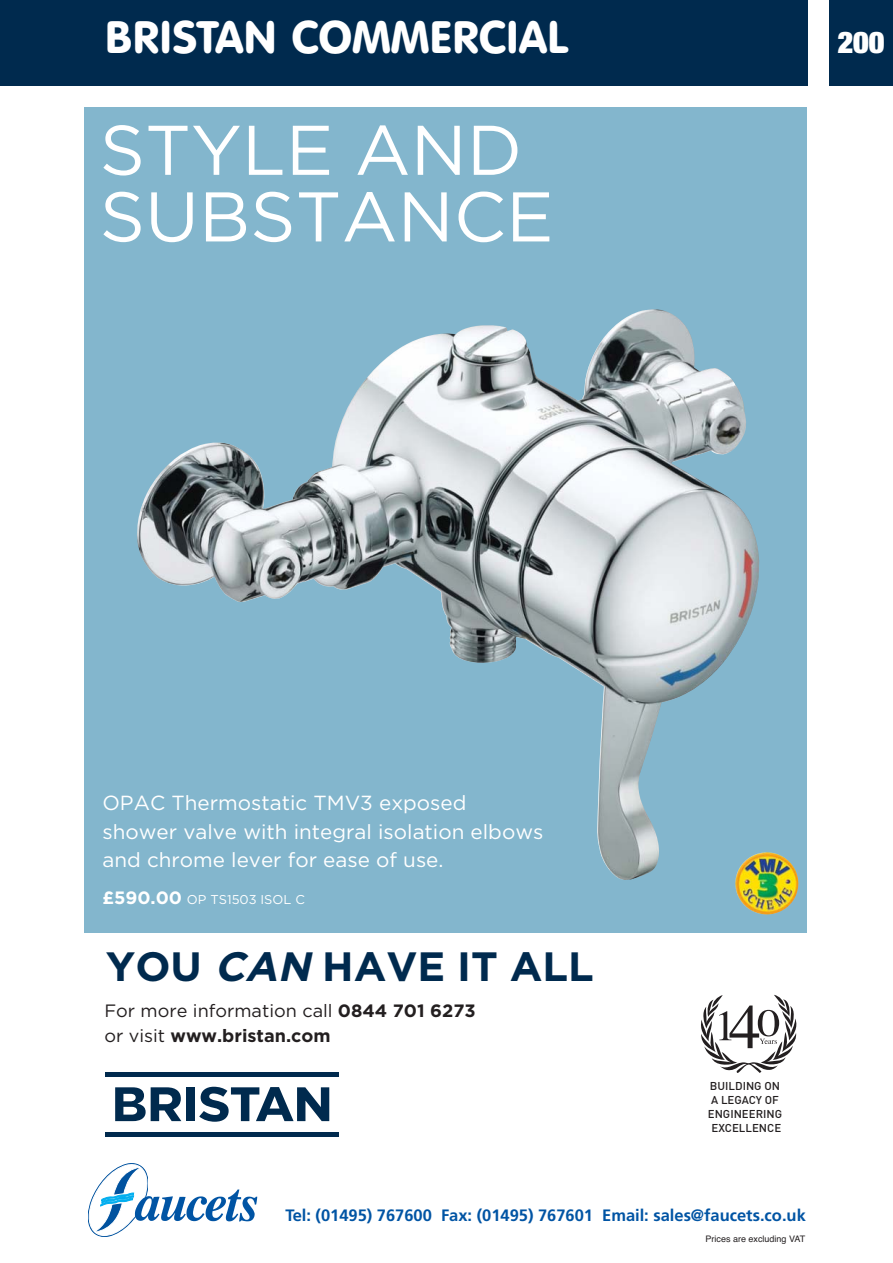
<style>
.page{position:relative;width:893px;height:1263px;background:#fff}
.page>*{position:absolute;margin:0;border:0;box-sizing:border-box;transform-origin:0 0}
.t1{font:70.2px/66.6px "Gotham";color:#fff}
.t2{font:44.85px "VAG Rounded BT";color:#fff}
.t3{font:700 40.95px "Gotham";color:#002a4e}
.t4{font:900 expanded 30px "Helvetica Neue";color:#fff}
.t5{font:20.4px/28.7px "Gotham";color:#fff}
.t6{font:17.85px/24.6px "Gotham";color:#231f20}
.t7{font:700 16.5px "Frutiger";color:#0054a4}
.t8{font:12.75px "Gotham";color:#fff}
.t9{font:500 11.25px/14.1px "DIN";color:#231f20;text-align:center}
.t10{font:9px "Helvetica";color:#231f20}
.s1{font-weight:700;font-size:17.85px}
.s2{font-style:italic}
.s3{font-weight:700}
</style>
<div class="page">
<div style="left:84px;top:107px;width:723px;height:825px;background:#83b6cd"></div>
<svg style="left:701px;top:995px;width:95px;height:78px"></svg>
<img style="left:137px;top:309px;width:622px;height:571px">
<svg style="left:199px;top:1087px;width:130px;height:35px"></svg>
<div style="left:187px;top:1087px;width:8px;height:34px;background:#002a4e"></div>
<svg style="left:115px;top:1087px;width:66px;height:34px"></svg>
<div style="left:105px;top:1072px;width:234px;height:5px;background:#002a4e"></div>
<hr style="left:105px;top:1132px;width:234px;height:4px;background:#002a4e">
<img style="left:788px;top:861px;width:10px;height:33px">
<svg style="left:88px;top:1163px;width:60px;height:73px"></svg>
<img style="left:134px;top:1189px;width:123px;height:33px">
<div style="left:829px;top:0;width:64px;height:85px;background:#002a4e"></div>
<div style="left:0;top:0;width:808px;height:85px;background:#002a4e"></div>
<h2 class="t2" style="left:105px;top:21px;width:464px">BRISTAN COMMERCIAL</h2>
<h3 class="t4" style="left:838px;top:32px;width:48px">200</h3>
<h1 class="t1" style="left:100px;top:122px;width:455px">STYLE AND<br>SUBSTANCE</h1>
<p class="t5" style="left:102px;top:790px;width:442px">OPAC Thermostatic TMV3 exposed shower valve with integral isolation elbows and chrome lever for ease of use.</p>
<p class="t8" style="left:102px;top:895px;width:204px"><span class="s1">£590.00</span> OP TS1503 ISOL C</p>
<h3 class="t3" style="left:106px;top:952px;width:490px">YOU <span class="s2">CAN</span>HAVE IT ALL</h3>
<p class="t6" style="left:104px;top:999px;width:373px">For more information call <span class="s3">0844 701 6273 </span>or visit <span class="s3">www.bristan.com</span></p>
<p class="t9" style="left:708px;top:1080px;width:76px">BUILDING ON<br>A LEGACY OF<br>ENGINEERING<br>EXCELLENCE</p>
<p class="t7" style="left:285px;top:1209px;width:522px">Tel: (01495) 767600 Fax: (01495) 767601 Email: sales@faucets.co.uk</p>
<p class="t10" style="left:705px;top:1235px;width:101px">Prices are excluding VAT</p>
</div>
